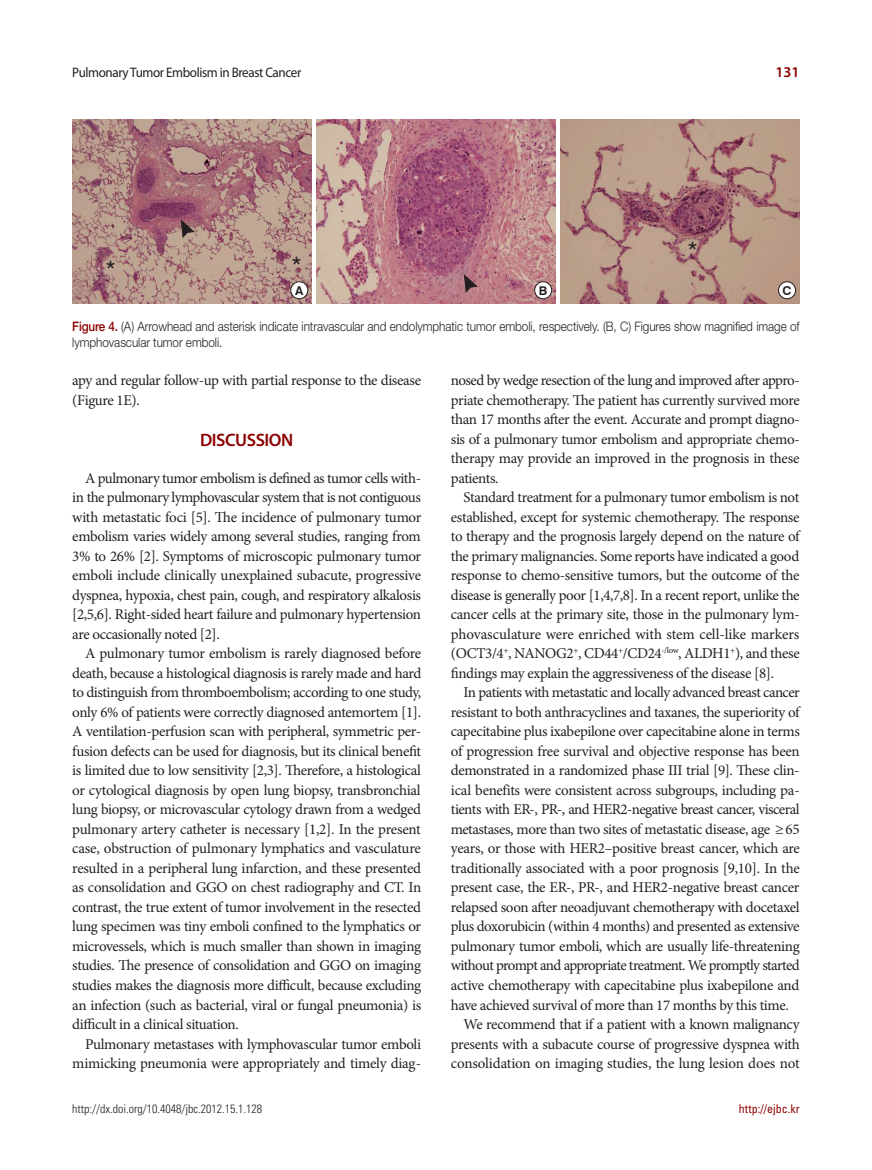
<style>
.page{position:relative;width:872px;height:1170px;background:#fff}
.page>*{position:absolute;margin:0;border:0;box-sizing:border-box;transform-origin:0 0}
.t1{font:condensed 25.5px "Helvetica Neue LT Std";color:#231f20}
.t2{font:600 18px "Myriad Pro";letter-spacing:-.025em;color:#8b0202}
.t3{font:15px/19.5px "Minion Pro";letter-spacing:-.025em;color:#231f20;text-align:justify}
.t4{font:15px "Minion Pro";letter-spacing:-.05em;color:#231f20}
.t5{font:600 15px "Myriad Pro";color:#8b0202}
.t6{font:13.8px "Myriad Pro";letter-spacing:-.03em;color:#231f20;scale:.95 1}
.t7{font:300 13.05px/15.6px "Helvetica Neue LT Std";letter-spacing:-.005em;color:#231f20;scale:.9 1}
.t8{font:700 12.15px "Swiss 721 BT";color:#231f20}
.t9{font:300 condensed 12px "Univers LT Std";color:#231f20}
.t10{font:condensed 12px "Univers LT Std";color:#8b0202}
.s1{font-weight:500;color:#8b0202}
</style>
<div class="page">
<img style="left:72px;top:119px;width:240px;height:184px">
<div style="left:291px;top:282px;width:17px;height:17px;background:#fff;border-radius:50%"></div>
<div style="left:290px;top:281px;width:18px;height:18px;border:1px solid #231f20;border-radius:50%"></div>
<img style="left:560px;top:119px;width:239px;height:184px">
<div style="left:778px;top:282px;width:17px;height:17px;background:#fff;border-radius:50%"></div>
<div style="left:778px;top:281px;width:17px;height:18px;border:1px solid #231f20;border-radius:50%"></div>
<img style="left:316px;top:119px;width:240px;height:184px">
<div style="left:534px;top:282px;width:17px;height:17px;background:#fff;border-radius:50%"></div>
<div style="left:534px;top:281px;width:18px;height:18px;border:1px solid #231f20;border-radius:50%"></div>
<svg style="left:180px;top:219px;width:15px;height:20px"></svg>
<svg style="left:463px;top:274px;width:15px;height:19px"></svg>
<p class="t6" style="left:72px;top:64px;width:242px">Pulmonary Tumor Embolism in Breast Cancer</p>
<p class="t5" style="left:775px;top:63px;width:26px">131</p>
<h1 class="t1" style="left:106px;top:255px;width:10px">*</h1>
<h1 class="t1" style="left:292px;top:251px;width:10px">*</h1>
<h1 class="t1" style="left:688px;top:236px;width:10px">*</h1>
<p class="t8" style="left:295px;top:283px;width:10px">A</p>
<p class="t8" style="left:539px;top:283px;width:10px">B</p>
<p class="t8" style="left:782px;top:283px;width:10px">C</p>
<p class="t7" style="left:72px;top:318px;width:809px"><span class="s1">Figure 4.</span> (A) Arrowhead and asterisk indicate intravascular and endolymphatic tumor emboli, respectively. (B, C) Figures show magnified image of lymphovascular tumor emboli.</p>
<p class="t3" style="left:72px;top:370px;width:350px">apy and regular follow-up with partial response to the disease (Figure 1E).</p>
<p class="t2" style="left:200px;top:429px;width:95px">DISCUSSION</p>
<p class="t3" style="left:72px;top:468px;width:350px;text-indent:13px">A pulmonary tumor embolism is defined as tumor cells with&shy;in the pulmonary lymphovascular system that is not contiguous with metastatic foci [5]. The incidence of pulmonary tumor embolism varies widely among several studies, ranging from 3% to 26% [2]. Symptoms of microscopic pulmonary tumor emboli include clinically unexplained subacute, progressive dyspnea, hypoxia, chest pain, cough, and respiratory alkalosis [2,5,6]. Right-sided heart failure and pulmonary hypertension are occasionally noted [2].</p>
<p class="t3" style="left:72px;top:643px;width:350px;text-indent:13px">A pulmonary tumor embolism is rarely diagnosed before death, because a histological diagnosis is rarely made and hard to distinguish from thromboembolism; according to one study, only 6% of patients were correctly diagnosed antemortem [1].<br>A ventilation-perfusion scan with peripheral, symmetric per&shy;fusion defects can be used for diagnosis, but its clinical benefit is limited due to low sensitivity [2,3]. Therefore, a histological or cytological diagnosis by open lung biopsy, transbronchial lung biopsy, or microvascular cytology drawn from a wedged pulmonary artery catheter is necessary [1,2]. In the present case, obstruction of pulmonary lymphatics and vasculature resulted in a peripheral lung infarction, and these presented as consolidation and GGO on chest radiography and CT. In contrast, the true extent of tumor involvement in the resected lung specimen was tiny emboli confined to the lymphatics or microvessels, which is much smaller than shown in imaging studies. The presence of consolidation and GGO on imaging studies makes the diagnosis more difficult, because excluding an infection (such as bacterial, viral or fungal pneumonia) is difficult in a clinical situation.</p>
<p class="t3" style="left:72px;top:1033px;width:350px;text-align:right">Pulmonary metastases with lymphovascular tumor emboli mimicking pneumonia were appropriately and timely diag-</p>
<p class="t3" style="left:451px;top:370px;width:350px">nosed by wedge resection of the lung and improved after appro&shy;priate chemotherapy. The patient has currently survived more than 17 months after the event. Accurate and prompt diagno&shy;sis of a pulmonary tumor embolism and appropriate chemo&shy;therapy may provide an improved in the prognosis in these patients.</p>
<p class="t3" style="left:451px;top:487px;width:350px;text-indent:13px">Standard treatment for a pulmonary tumor embolism is not established, except for systemic chemotherapy. The response to therapy and the prognosis largely depend on the nature of the primary malignancies. Some reports have indicated a good response to chemo-sensitive tumors, but the outcome of the disease is generally poor [1,4,7,8]. In a recent report, unlike the cancer cells at the primary site, those in the pulmonary lym&shy;phovasculature were enriched with stem cell-like markers (OCT3/4<sup>+</sup>, NANOG2<sup>+</sup>, CD44<sup>+</sup>/CD24<sup>-/low</sup>, ALDH1<sup>+</sup>), and these findings may explain the aggressiveness of the disease [8].</p>
<p class="t3" style="left:463px;top:682px;width:338px">In patients with metastatic and locally advanced breast cancer</p>
<p class="t3" style="left:451px;top:702px;width:350px">resistant to both anthracyclines and taxanes, the superiority of</p>
<p class="t3" style="left:451px;top:721px;width:350px">capecitabine plus ixabepilone over capecitabine alone in terms</p>
<p class="t3" style="left:451px;top:741px;width:350px">of progression free survival and objective response has been</p>
<p class="t3" style="left:451px;top:760px;width:350px">demonstrated in a randomized phase III trial [9]. These clin-</p>
<p class="t3" style="left:451px;top:780px;width:350px">ical benefits were consistent across subgroups, including pa-</p>
<p class="t3" style="left:451px;top:799px;width:350px">tients with ER-, PR-, and HER2-negative breast cancer, visceral</p>
<p class="t3" style="left:451px;top:819px;width:350px">metastases, more than two sites of metastatic disease, age ≥ 65</p>
<p class="t3" style="left:451px;top:838px;width:350px">years, or those with HER2–positive breast cancer, which are</p>
<p class="t3" style="left:451px;top:858px;width:350px">traditionally associated with a poor prognosis [9,10]. In the</p>
<p class="t3" style="left:451px;top:877px;width:350px">present case, the ER-, PR-, and HER2-negative breast cancer</p>
<p class="t3" style="left:451px;top:897px;width:350px">relapsed soon after neoadjuvant chemotherapy with docetaxel</p>
<p class="t3" style="left:451px;top:916px;width:350px">plus doxorubicin (within 4 months) and presented as extensive</p>
<p class="t3" style="left:451px;top:936px;width:350px">pulmonary tumor emboli, which are usually life-threatening</p>
<p class="t4" style="left:451px;top:955px;width:350px">without prompt and appropriate treatment. We promptly started</p>
<p class="t3" style="left:451px;top:975px;width:350px">active chemotherapy with capecitabine plus ixabepilone and</p>
<p class="t3" style="left:451px;top:994px;width:339px">have achieved survival of more than 17 months by this time.</p>
<p class="t3" style="left:463px;top:1014px;width:337px">We recommend that if a patient with a known malignancy</p>
<p class="t3" style="left:451px;top:1033px;width:350px">presents with a subacute course of progressive dyspnea with</p>
<p class="t3" style="left:451px;top:1053px;width:350px">consolidation on imaging studies, the lung lesion does not</p>
<p class="t9" style="left:72px;top:1101px;width:191px">http://dx.doi.org/10.4048/jbc.2012.15.1.128</p>
<p class="t10" style="left:739px;top:1100px;width:62px">http://ejbc.kr</p>
</div>
